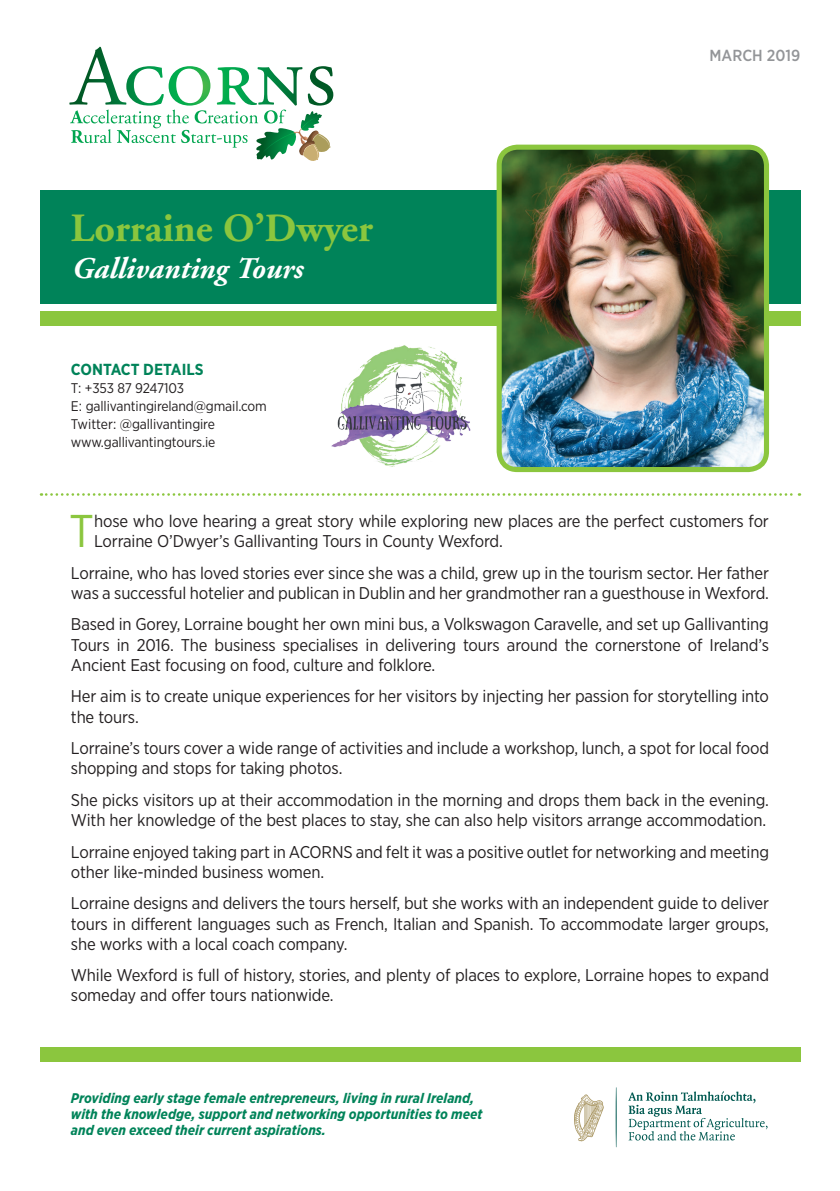
<style>
.page{position:relative;width:840px;height:1191px;background:#fff}
.page>*{position:absolute;margin:0;border:0;box-sizing:border-box;transform-origin:0 0}
.t1{font:45.8px "Gotham Narrow";color:#8bc63e}
.t2{font:700 40px "Adobe Garamond";color:#8bc63e}
.t3{font:italic 700 30px "Adobe Garamond";color:#fff}
.t4{font:17px/20.2px "Gotham Narrow";letter-spacing:-.01em;color:#231f20}
.t5{font:700 16px "Gotham Narrow";color:#008359}
.t6{font:500 16px "Gotham Narrow";color:#939598}
.t7{font:italic 700 14px/16px "Gotham Narrow";color:#008359}
.t8{font:14px/18px "Gotham Narrow";letter-spacing:-.01em;color:#231f20}
</style>
<div class="page">
<div style="left:40px;top:1047px;width:759px;height:14px;background:#8bc63e"></div>
<div style="left:40px;top:190px;width:759px;height:114px;background:#008359"></div>
<div style="left:40px;top:311px;width:759px;height:15px;background:#8bc63e"></div>
<img style="left:502px;top:147px;width:264px;height:320px">
<div style="left:496px;top:145px;width:272px;height:327px;border:5px solid #8bc63e;border-radius:18px"></div>
<svg style="left:41px;top:493px;width:758px;height:3px"></svg>
<svg style="left:69px;top:47px;width:264px;height:114px"></svg>
<svg style="left:628px;top:1091px;width:139px;height:49px"></svg>
<svg style="left:615px;top:1088px;width:1px;height:59px"></svg>
<svg style="left:574px;top:1094px;width:29px;height:47px"></svg>
<img style="left:331px;top:345px;width:140px;height:122px">
<h2 class="t2" style="left:71px;top:206px;width:303px">Lorraine O’Dwyer</h2>
<h3 class="t3" style="left:71px;top:252px;width:233px">Gallivanting Tours</h3>
<p class="t5" style="left:71px;top:359px;width:134px">CONTACT DETAILS</p>
<p class="t8" style="left:71px;top:379px;width:197px">T: +353 87 9247103<br>E: gallivantingireland@gmail.com<br>Twitter: @gallivantingire www.gallivantingtours.ie</p>
<p class="t6" style="left:709px;top:45px;width:92px">MARCH 2019</p>
<h1 class="t1" style="left:69px;top:502px;width:26px">T</h1>
<p class="t4" style="left:94px;top:510px;width:676px">hose who love hearing a great story while exploring new places are the perfect customers for<br>Lorraine O’Dwyer’s Gallivanting Tours in County Wexford.</p>
<p class="t4" style="left:71px;top:562px;width:699px">Lorraine, who has loved stories ever since she was a child, grew up in the tourism sector. Her father was a successful hotelier and publican in Dublin and her grandmother ran a guesthouse in Wexford.</p>
<p class="t4" style="left:71px;top:614px;width:699px;text-align:justify">Based in Gorey, Lorraine bought her own mini bus, a Volkswagon Caravelle, and set up Gallivanting Tours in 2016. The business specialises in delivering tours around the cornerstone of Ireland’s Ancient East focusing on food, culture and folklore.</p>
<p class="t4" style="left:71px;top:686px;width:699px">Her aim is to create unique experiences for her visitors by injecting her passion for storytelling into the tours.</p>
<p class="t4" style="left:71px;top:737px;width:699px">Lorraine’s tours cover a wide range of activities and include a workshop, lunch, a spot for local food shopping and stops for taking photos.</p>
<p class="t4" style="left:71px;top:789px;width:699px">She picks visitors up at their accommodation in the morning and drops them back in the evening.<br>With her knowledge of the best places to stay, she can also help visitors arrange accommodation.</p>
<p class="t4" style="left:71px;top:841px;width:699px">Lorraine enjoyed taking part in ACORNS and felt it was a positive outlet for networking and meeting other like-minded business women.</p>
<p class="t4" style="left:71px;top:893px;width:699px;text-align:justify">Lorraine designs and delivers the tours herself, but she works with an independent guide to deliver tours in different languages such as French, Italian and Spanish. To accommodate larger groups, she works with a local coach company.</p>
<p class="t4" style="left:71px;top:964px;width:699px">While Wexford is full of history, stories, and plenty of places to explore, Lorraine hopes to expand someday and offer tours nationwide.</p>
<p class="t7" style="left:71px;top:1089px;width:413px">Providing early stage female entrepreneurs, living in rural Ireland, with the knowledge, support and networking opportunities to meet and even exceed their current aspirations.</p>
</div>
